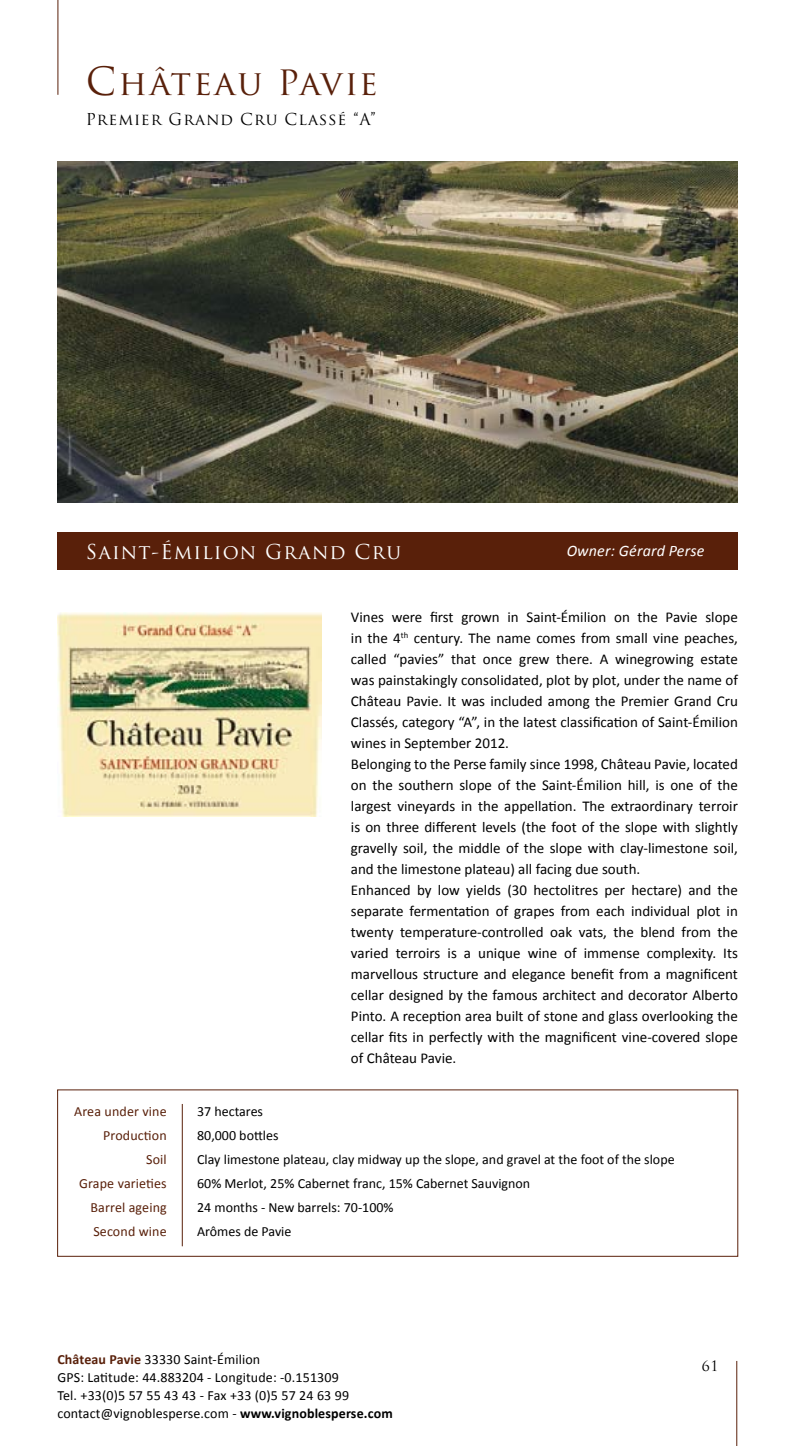
<style>
.page{position:relative;width:794px;height:1446px;background:#fff}
.page>*{position:absolute;margin:0;border:0;box-sizing:border-box;transform-origin:0 0}
.t1{font:34px "Trajan Pro";letter-spacing:.06em;color:#59200a}
.t2{font:20px "Trajan Pro";letter-spacing:.06em;color:#fff}
.t3{font:16px "Trajan Pro";letter-spacing:.06em;color:#000}
.t4{font:italic 16px "Calibri";letter-spacing:.01em;color:#fff}
.t5{font:15px/21px "Calibri";color:#000}
.t6{font:14px/24px "Calibri";color:#000}
.t7{font:14px/24px "Calibri";letter-spacing:.01em;color:#59200a;text-align:right}
.t8{font:14px "Trajan Pro";color:#000}
.s1{font-size:38px}
.s2{font-weight:700;color:#59200a}
.s3{font-weight:700}
</style>
<div class="page">
<hr style="left:736px;top:1361px;width:1px;height:85px;background:#59200a">
<img style="left:57px;top:162px;width:681px;height:340px">
<div style="left:57px;top:532px;width:681px;height:37px;background:#59200a"></div>
<hr style="left:57px;top:0;width:1px;height:95px;background:#59200a">
<img style="left:57px;top:613px;width:264px;height:204px">
<hr style="left:182px;top:1104px;width:1px;height:142px;background:#59200a">
<h1 class="t1" style="left:86px;top:61px;width:294px"><span class="s1">C</span>hâteau Pavie</h1>
<p class="t3" style="left:86px;top:109px;width:291px">Premier Grand Cru Classé “A”</p>
<h2 class="t2" style="left:86px;top:539px;width:317px">Saint-émilion Grand Cru</h2>
<p class="t4" style="left:566px;top:540px;width:139px">Owner: Gérard Perse</p>
<p class="t5" style="left:351px;top:606px;width:388px">Vines were first grown in Saint-Émilion on the Pavie slope in the 4<sup>th</sup> century. The name comes from small vine peaches, called “pavies” that once grew there. A winegrowing estate was painstakingly consolidated, plot by plot, under the name of Château Pavie. It was included among the Premier Grand Cru Classés, category “A”, in the latest classification of Saint-Émilion wines in September 2012.<br>Belonging to the Perse family since 1998, Château Pavie, located on the southern slope of the Saint-Émilion hill, is one of the largest vineyards in the appellation. The extraordinary terroir is on three different levels (the foot of the slope with slightly gravelly soil, the middle of the slope with clay-limestone soil, and the limestone plateau) all facing due south.<br>Enhanced by low yields (30 hectolitres per hectare) and the separate fermentation of grapes from each individual plot in twenty temperature-controlled oak vats, the blend from the varied terroirs is a unique wine of immense complexity. Its marvellous structure and elegance benefit from a magnificent cellar designed by the famous architect and decorator Alberto Pinto. A reception area built of stone and glass overlooking the cellar fits in perfectly with the magnificent vine-covered slope of Château Pavie.</p>
<p class="t7" style="left:74px;top:1098px;width:94px">Area under vine<br>Production<br>Soil<br>Grape varieties<br>Barrel ageing<br>Second wine</p>
<p class="t6" style="left:197px;top:1098px;width:479px">37 hectares<br>80,000 bottles<br>Clay limestone plateau, clay midway up the slope, and gravel at the foot of the slope 60% Merlot, 25% Cabernet franc, 15% Cabernet Sauvignon<br>24 months - New barrels: 70-100%<br>Arômes de Pavie</p>
<p class="t6" style="left:57px;top:1350px;width:337px;line-height:18px"><span class="s2">Château Pavie</span> 33330 Saint-Émilion<br>GPS: Latitude: 44.883204 - Longitude: -0.151309<br>Tel. +33(0)5 57 55 43 43 - Fax +33 (0)5 57 24 63 99 contact@vignoblesperse.com - <span class="s3">www.vignoblesperse.com</span></p>
<p class="t8" style="left:702px;top:1357px;width:18px">61</p>
</div>
